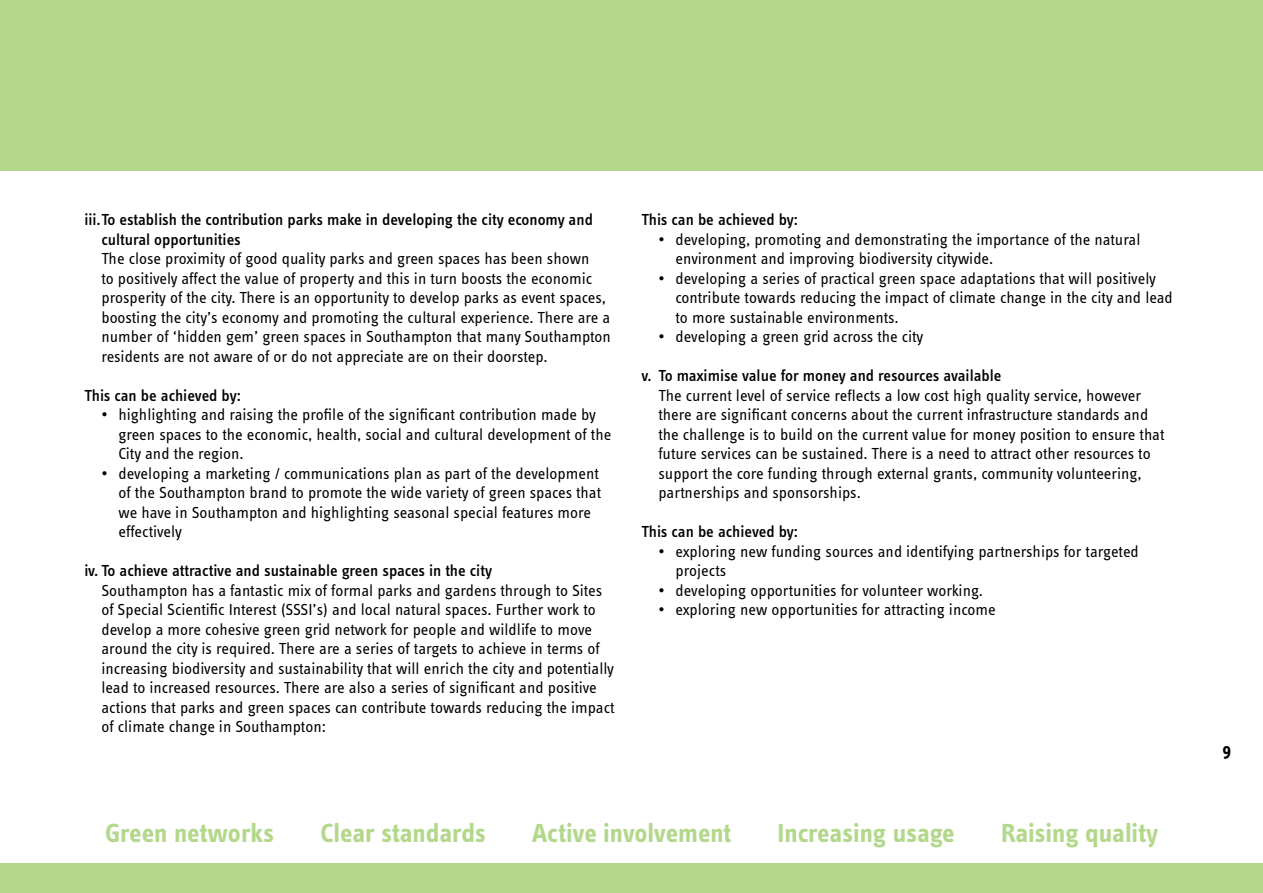
<style>
.page{position:relative;width:1263px;height:893px;background:#fff}
.page>*{position:absolute;margin:0;border:0;box-sizing:border-box;transform-origin:0 0}
.t1{font:27px "Info Text Bold Tf";letter-spacing:-.005em;color:#b3d88c}
.t2{font:700 18px "Info Text";color:#000}
.t3{font:16.5px/19.5px "Info Text";color:#000}
.t4{font:500 16.5px/19.5px "Info Text";color:#000}
</style>
<div class="page">
<div style="left:0;top:863px;width:1263px;height:30px;background:#b3d88c"></div>
<div style="left:0;top:0;width:1263px;height:170px;background:#b3d88c"></div>
<p class="t4" style="left:101px;top:210px;width:493px;text-indent:-17px">iii.To establish the contribution parks make in developing the city economy and cultural opportunities</p>
<p class="t3" style="left:101px;top:249px;width:511px">The close proximity of good quality parks and green spaces has been shown<br>to positively affect the value of property and this in turn boosts the economic prosperity of the city. There is an opportunity to develop parks as event spaces, boosting the city’s economy and promoting the cultural experience. There are a number of ‘hidden gem’ green spaces in Southampton that many Southampton residents are not aware of or do not appreciate are on their doorstep.</p>
<p class="t4" style="left:84px;top:385px;width:158px">This can be achieved by:</p>
<p class="t3" style="left:118px;top:405px;width:494px;text-indent:-17px">• highlighting and raising the profile of the significant contribution made by green spaces to the economic, health, social and cultural development of the<br>City and the region.</p>
<p class="t3" style="left:118px;top:463px;width:484px;text-indent:-17px">• developing a marketing / communications plan as part of the development of the Southampton brand to promote the wide variety of green spaces that we have in Southampton and highlighting seasonal special features more effectively</p>
<p class="t4" style="left:84px;top:561px;width:409px">iv. To achieve attractive and sustainable green spaces in the city</p>
<p class="t3" style="left:101px;top:580px;width:515px">Southampton has a fantastic mix of formal parks and gardens through to Sites of Special Scientific Interest (SSSI’s) and local natural spaces. Further work to develop a more cohesive green grid network for people and wildlife to move around the city is required. There are a series of targets to achieve in terms of increasing biodiversity and sustainability that will enrich the city and potentially lead to increased resources. There are also a series of significant and positive actions that parks and green spaces can contribute towards reducing the impact of climate change in Southampton:</p>
<p class="t4" style="left:641px;top:210px;width:158px">This can be achieved by:</p>
<p class="t3" style="left:675px;top:229px;width:466px;text-indent:-17px">• developing, promoting and demonstrating the importance of the natural environment and improving biodiversity citywide.</p>
<p class="t3" style="left:675px;top:268px;width:499px;text-indent:-17px">• developing a series of practical green space adaptations that will positively contribute towards reducing the impact of climate change in the city and lead to more sustainable environments.</p>
<p class="t3" style="left:658px;top:327px;width:266px">• developing a green grid across the city</p>
<p class="t4" style="left:641px;top:366px;width:361px">v. To maximise value for money and resources available</p>
<p class="t3" style="left:658px;top:385px;width:507px">The current level of service reflects a low cost high quality service, however there are significant concerns about the current infrastructure standards and the challenge is to build on the current value for money position to ensure that future services can be sustained. There is a need to attract other resources to support the core funding through external grants, community volunteering, partnerships and sponsorships.</p>
<p class="t4" style="left:641px;top:522px;width:158px">This can be achieved by:</p>
<p class="t3" style="left:675px;top:541px;width:465px;text-indent:-17px">• exploring new funding sources and identifying partnerships for targeted projects</p>
<p class="t3" style="left:658px;top:580px;width:326px">• developing opportunities for volunteer working.</p>
<p class="t3" style="left:658px;top:600px;width:339px">• exploring new opportunities for attracting income</p>
<h1 class="t1" style="left:105px;top:817px;width:170px">Green networks</h1>
<h1 class="t1" style="left:320px;top:817px;width:167px">Clear standards</h1>
<h1 class="t1" style="left:532px;top:817px;width:201px">Active involvement</h1>
<h1 class="t1" style="left:777px;top:817px;width:179px">Increasing usage</h1>
<h1 class="t1" style="left:1001px;top:817px;width:159px">Raising quality</h1>
<p class="t2" style="left:1222px;top:739px;width:10px">9</p>
</div>
